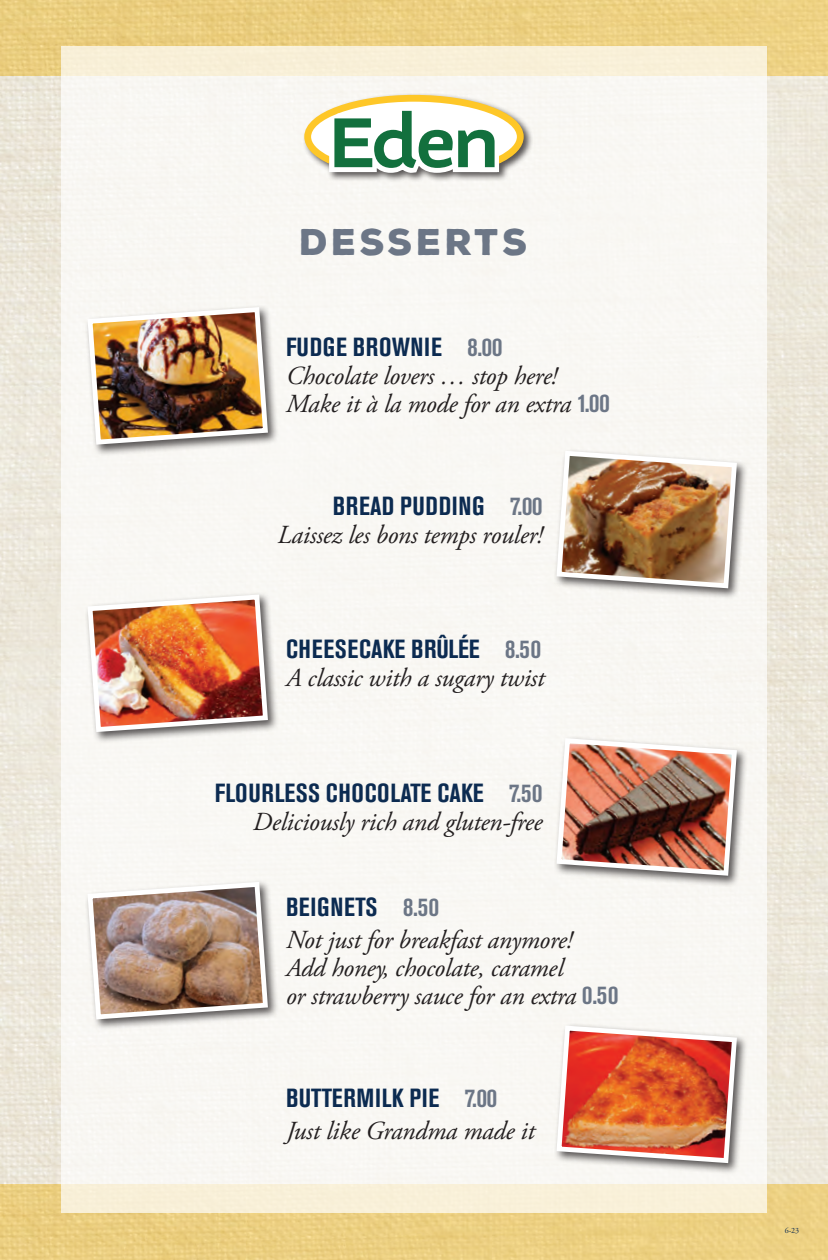
<style>
.page{position:relative;width:828px;height:1260px;background:#fff}
.page>*{position:absolute;margin:0;border:0;box-sizing:border-box;transform-origin:0 0}
.t1{font:900 36px "Nexa Rust Sans";letter-spacing:.09em;color:#6c7686}
.t2{font:italic 26px/28px "Adobe Garamond Pro";letter-spacing:-.01em;color:#231f20}
.t3{font:700 condensed 26px "Akzidenz Grotesk BE";letter-spacing:.025em;color:#0c2b51}
.t4{font:8px "Adobe Garamond Pro";color:#0c2b51}
.s1{color:#6c7686}
.s2{font-family:"Akzidenz Grotesk BE";font-weight:700;font-style:normal;font-stretch:condensed;color:#6c7686}
</style>
<div class="page">
<img style="left:0;top:0;width:828px;height:1260px">
<div style="left:61px;top:47px;width:706px;height:1166px;background:#f9f7f4"></div>
<div style="left:302px;top:93px;width:231px;height:90px;background:#231f20;opacity:.75"></div>
<svg style="left:304px;top:95px;width:220px;height:78px"></svg>
<div style="left:554px;top:448px;width:195px;height:152px;background:#231f20;opacity:.75"></div>
<img style="left:554px;top:448px;width:186px;height:143px">
<div style="left:554px;top:736px;width:195px;height:151px;background:#231f20;opacity:.75"></div>
<img style="left:554px;top:736px;width:186px;height:142px">
<div style="left:554px;top:1023px;width:195px;height:151px;background:#231f20;opacity:.75"></div>
<img style="left:554px;top:1023px;width:186px;height:143px">
<div style="left:85px;top:305px;width:195px;height:151px;background:#231f20;opacity:.75"></div>
<img style="left:85px;top:305px;width:186px;height:142px">
<div style="left:85px;top:880px;width:195px;height:151px;background:#231f20;opacity:.75"></div>
<img style="left:85px;top:879px;width:186px;height:143px">
<div style="left:85px;top:592px;width:195px;height:151px;background:#231f20;opacity:.75"></div>
<img style="left:85px;top:592px;width:186px;height:143px">
<h1 class="t1" style="left:300px;top:217px;width:230px">DESSERTS</h1>
<p class="t3" style="left:286px;top:332px;width:218px">FUDGE BROWNIE <span class="s1">8.00</span></p>
<p class="t2" style="left:286px;top:362px;width:325px">Chocolate lovers … stop here!<br>Make it à la mode for an extra <span class="s2">1.00</span></p>
<p class="t3" style="left:333px;top:491px;width:211px">BREAD PUDDING <span class="s1">7.00</span></p>
<p class="t2" style="left:278px;top:521px;width:266px">Laissez les bons temps rouler!</p>
<p class="t3" style="left:286px;top:635px;width:257px">CHEESECAKE BRÛLÉE <span class="s1">8.50</span></p>
<p class="t2" style="left:286px;top:665px;width:260px">A classic with a sugary twist</p>
<p class="t3" style="left:215px;top:778px;width:329px">FLOURLESS CHOCOLATE CAKE <span class="s1">7.50</span></p>
<p class="t2" style="left:253px;top:809px;width:291px">Deliciously rich and gluten-free</p>
<p class="t3" style="left:286px;top:892px;width:155px">BEIGNETS <span class="s1">8.50</span></p>
<p class="t2" style="left:286px;top:926px;width:334px">Not just for breakfast anymore!<br>Add honey, chocolate, caramel<br>or strawberry sauce for an extra <span class="s2">0.50</span></p>
<p class="t3" style="left:286px;top:1083px;width:213px">BUTTERMILK PIE <span class="s1">7.00</span></p>
<p class="t2" style="left:286px;top:1118px;width:250px">Just like Grandma made it</p>
<p class="t4" style="left:785px;top:1226px;width:16px">6-23</p>
</div>
